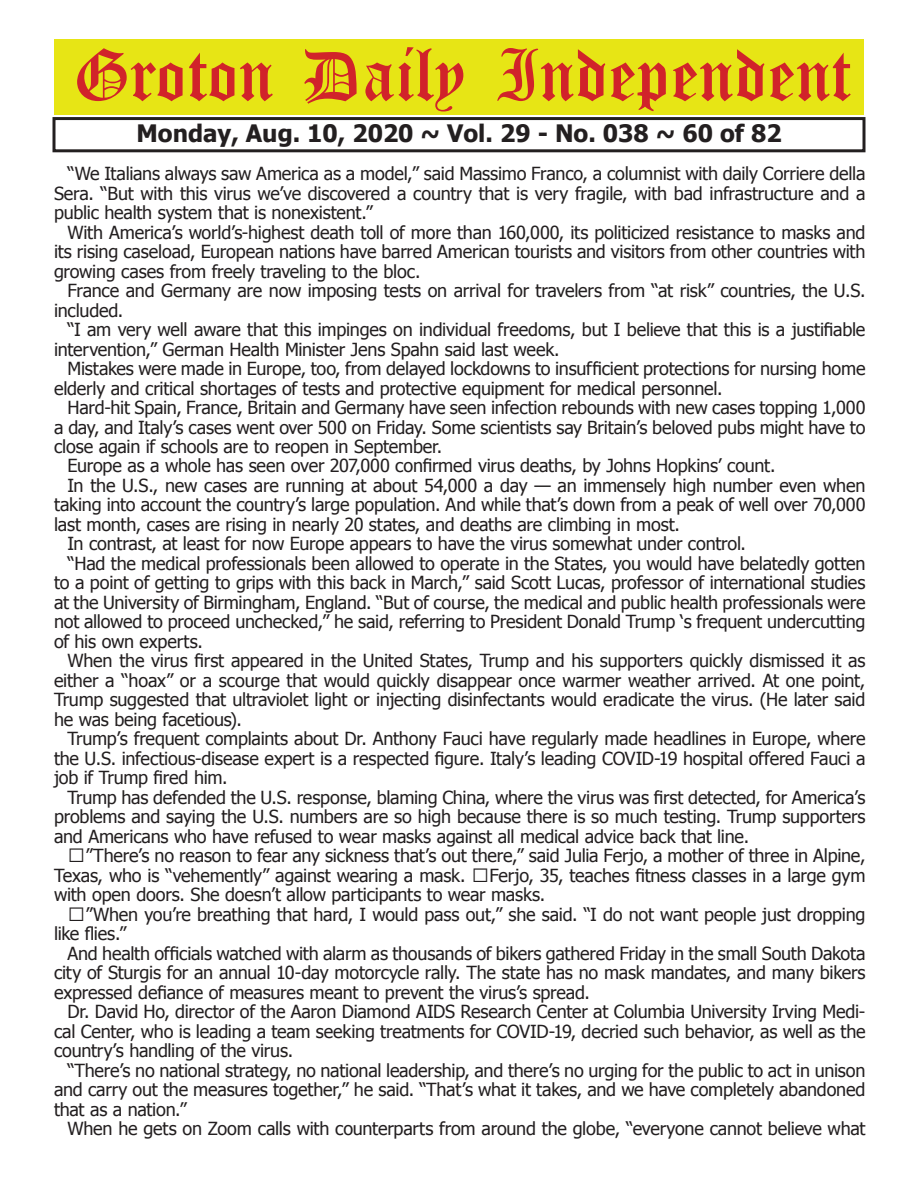
<style>
.page{position:relative;width:918px;height:1188px;background:#fff}
.page>*{position:absolute;margin:0;border:0;box-sizing:border-box;transform-origin:0 0}
.t1{font:54px "Old English Five";color:#d1232a}
.t2{font:700 24px "Tahoma";color:#231f20}
.t3{font:18px/19.5px "Tahoma";letter-spacing:-.01em;color:#231f20}
</style>
<div class="page">
<div style="left:52px;top:117px;width:814px;height:35px;border:3px solid #231f20"></div>
<div style="left:54px;top:40px;width:810px;height:75px;background:#e7e515"></div>
<h1 class="t1" style="left:73px;top:50px;width:779px">Groton Daily Independent</h1>
<h2 class="t2" style="left:136px;top:116px;width:647px">Monday, Aug. 10, 2020 ~ Vol. 29 - No. 038 ~ 60 of 82</h2>
<p class="t3" style="left:54px;top:163px;width:813px;text-align:justify;text-indent:14px">“We Italians always saw America as a model,” said Massimo Franco, a columnist with daily Corriere della Sera. “But with this virus we’ve discovered a country that is very fragile, with bad infrastructure and a public health system that is nonexistent.”</p>
<p class="t3" style="left:54px;top:221px;width:813px;text-align:justify;text-indent:14px">With America’s world’s-highest death toll of more than 160,000, its politicized resistance to masks and its rising caseload, European nations have barred American tourists and visitors from other countries with growing cases from freely traveling to the bloc.</p>
<p class="t3" style="left:54px;top:280px;width:813px;text-indent:14px">France and Germany are now imposing tests on arrival for travelers from “at risk” countries, the U.S. included.</p>
<p class="t3" style="left:54px;top:319px;width:813px;text-indent:14px">“I am very well aware that this impinges on individual freedoms, but I believe that this is a justifiable intervention,” German Health Minister Jens Spahn said last week.</p>
<p class="t3" style="left:54px;top:358px;width:813px;text-indent:14px">Mistakes were made in Europe, too, from delayed lockdowns to insufficient protections for nursing home elderly and critical shortages of tests and protective equipment for medical personnel.</p>
<p class="t3" style="left:68px;top:397px;width:800px">Hard-hit Spain, France, Britain and Germany have seen infection rebounds with new cases topping 1,000</p>
<p class="t3" style="left:54px;top:416px;width:813px">a day, and Italy’s cases went over 500 on Friday. Some scientists say Britain’s beloved pubs might have to</p>
<p class="t3" style="left:54px;top:436px;width:390px">close again if schools are to reopen in September.</p>
<p class="t3" style="left:68px;top:455px;width:710px">Europe as a whole has seen over 207,000 confirmed virus deaths, by Johns Hopkins’ count.</p>
<p class="t3" style="left:68px;top:475px;width:799px">In the U.S., new cases are running at about 54,000 a day — an immensely high number even when</p>
<p class="t3" style="left:54px;top:494px;width:813px">taking into account the country’s large population. And while that’s down from a peak of well over 70,000</p>
<p class="t3" style="left:54px;top:514px;width:628px">last month, cases are rising in nearly 20 states, and deaths are climbing in most.</p>
<p class="t3" style="left:68px;top:533px;width:680px">In contrast, at least for now Europe appears to have the virus somewhat under control.</p>
<p class="t3" style="left:68px;top:553px;width:800px">“Had the medical professionals been allowed to operate in the States, you would have belatedly gotten</p>
<p class="t3" style="left:54px;top:572px;width:813px">to a point of getting to grips with this back in March,” said Scott Lucas, professor of international studies</p>
<p class="t3" style="left:54px;top:592px;width:813px">at the University of Birmingham, England. “But of course, the medical and public health professionals were</p>
<p class="t3" style="left:54px;top:611px;width:813px">not allowed to proceed unchecked,” he said, referring to President Donald Trump ‘s frequent undercutting</p>
<p class="t3" style="left:54px;top:631px;width:150px">of his own experts.</p>
<p class="t3" style="left:68px;top:650px;width:799px">When the virus first appeared in the United States, Trump and his supporters quickly dismissed it as</p>
<p class="t3" style="left:54px;top:670px;width:813px">either a “hoax” or a scourge that would quickly disappear once warmer weather arrived. At one point,</p>
<p class="t3" style="left:54px;top:689px;width:813px">Trump suggested that ultraviolet light or injecting disinfectants would eradicate the virus. (He later said</p>
<p class="t3" style="left:54px;top:709px;width:189px">he was being facetious).</p>
<p class="t3" style="left:68px;top:728px;width:800px">Trump’s frequent complaints about Dr. Anthony Fauci have regularly made headlines in Europe, where</p>
<p class="t3" style="left:54px;top:748px;width:813px">the U.S. infectious-disease expert is a respected figure. Italy’s leading COVID-19 hospital offered Fauci a</p>
<p class="t3" style="left:54px;top:767px;width:175px">job if Trump fired him.</p>
<p class="t3" style="left:68px;top:787px;width:799px">Trump has defended the U.S. response, blaming China, where the virus was first detected, for America’s</p>
<p class="t3" style="left:54px;top:806px;width:813px">problems and saying the U.S. numbers are so high because there is so much testing. Trump supporters</p>
<p class="t3" style="left:54px;top:826px;width:697px">and Americans who have refused to wear masks against all medical advice back that line.</p>
<p class="t3" style="left:68px;top:845px;width:799px">‪”There’s no reason to fear any sickness that’s out there,” said Julia Ferjo, a mother of three in Alpine,</p>
<p class="t3" style="left:54px;top:865px;width:813px">Texas, who is “vehemently” against wearing a mask. ‪Ferjo, 35, teaches fitness classes in a large gym</p>
<p class="t3" style="left:54px;top:884px;width:493px">with open doors. She doesn’t allow participants to wear masks.</p>
<p class="t3" style="left:68px;top:904px;width:799px">‪”When you’re breathing that hard, I would pass out,” she said. “I do not want people just dropping</p>
<p class="t3" style="left:54px;top:923px;width:74px">like flies.”</p>
<p class="t3" style="left:68px;top:943px;width:800px">And health officials watched with alarm as thousands of bikers gathered Friday in the small South Dakota</p>
<p class="t3" style="left:54px;top:962px;width:813px">city of Sturgis for an annual 10-day motorcycle rally. The state has no mask mandates, and many bikers</p>
<p class="t3" style="left:54px;top:982px;width:537px">expressed defiance of measures meant to prevent the virus’s spread.</p>
<p class="t3" style="left:68px;top:1001px;width:799px">Dr. David Ho, director of the Aaron Diamond AIDS Research Center at Columbia University Irving Medi-</p>
<p class="t3" style="left:54px;top:1021px;width:813px">cal Center, who is leading a team seeking treatments for COVID-19, decried such behavior, as well as the</p>
<p class="t3" style="left:54px;top:1040px;width:241px">country’s handling of the virus.</p>
<p class="t3" style="left:68px;top:1060px;width:800px">“There’s no national strategy, no national leadership, and there’s no urging for the public to act in unison</p>
<p class="t3" style="left:54px;top:1079px;width:813px">and carry out the measures together,” he said. “That’s what it takes, and we have completely abandoned</p>
<p class="t3" style="left:54px;top:1099px;width:134px">that as a nation.”</p>
<p class="t3" style="left:68px;top:1118px;width:799px">When he gets on Zoom calls with counterparts from around the globe, “everyone cannot believe what</p>
</div>
